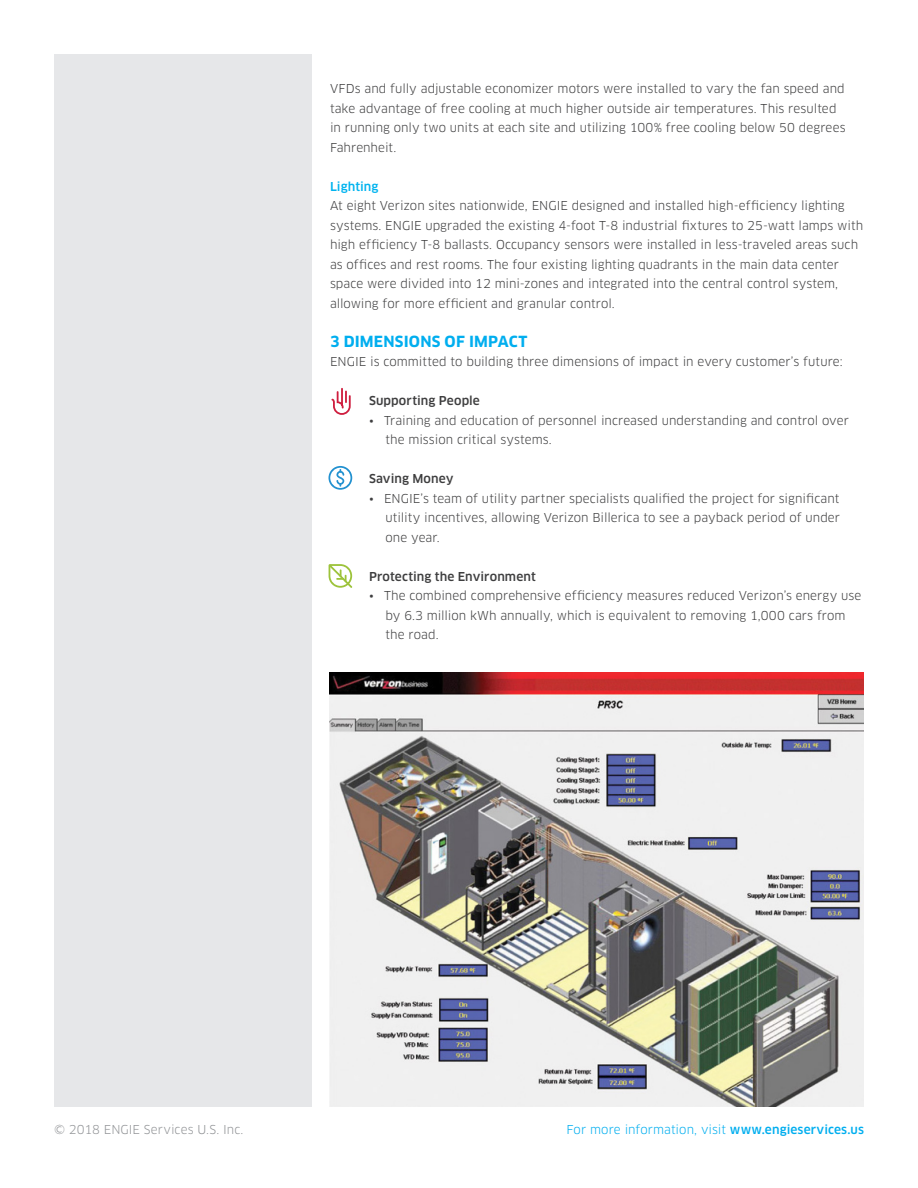
<style>
.page{position:relative;width:918px;height:1188px;background:#fff}
.page>*{position:absolute;margin:0;border:0;box-sizing:border-box;transform-origin:0 0}
.Body{font:700 15px "Clan OT";letter-spacing:.01em;color:#00aeef}
.Body-2{font:12px/19.5px "Clan OT";letter-spacing:.005em;color:#3e3e3f}
.Body-3{font:500 12px "Clan OT";letter-spacing:.01em;color:#3e3e3f}
.Footer_Copyright{font:12px "Clan OT";color:#00aeef}
.Footer_Copyright-2{font:12px "Clan OT";letter-spacing:.005em;color:#939598}
.t1{font:500 12px "Clan OT";letter-spacing:.005em;color:#00b3ef}
.s1{font-weight:500}
</style>
<div class="page">
<div style="left:54px;top:54px;width:258px;height:1053px;background:#e6e7e9"></div>
<svg style="left:328px;top:466px;width:24px;height:24px"></svg>
<svg style="left:329px;top:564px;width:23px;height:24px"></svg>
<svg style="left:331px;top:388px;width:20px;height:27px"></svg>
<img style="left:330px;top:672px;width:534px;height:435px">
<p class="Body-2" style="left:330px;top:79px;width:517px">VFDs and fully adjustable economizer motors were installed to vary the fan speed and take advantage of free cooling at much higher outside air temperatures. This resulted in running only two units at each site and utilizing 100% free cooling below 50 degrees Fahrenheit.</p>
<h3 class="t1" style="left:330px;top:179px;width:50px">Lighting</h3>
<p class="Body-2" style="left:330px;top:196px;width:535px">At eight Verizon sites nationwide, ENGIE designed and installed high-efficiency lighting systems. ENGIE upgraded the existing 4-foot T-8 industrial fixtures to 25-watt lamps with high efficiency T-8 ballasts. Occupancy sensors were installed in less-traveled areas such as offices and rest rooms. The four existing lighting quadrants in the main data center space were divided into 12 mini-zones and integrated into the central control system, allowing for more efficient and granular control.</p>
<p class="Body" style="left:330px;top:332px;width:199px">3 DIMENSIONS OF IMPACT</p>
<p class="Body-2" style="left:330px;top:352px;width:514px">ENGIE is committed to building three dimensions of impact in every customer’s future:</p>
<p class="Body-3" style="left:369px;top:394px;width:112px">Supporting People</p>
<p class="Body-2" style="left:386px;top:410px;width:465px;text-indent:-16px">• Training and education of personnel increased understanding and control over the mission critical systems.</p>
<p class="Body-3" style="left:369px;top:472px;width:86px">Saving Money</p>
<p class="Body-2" style="left:386px;top:488px;width:456px;text-align:justify;text-indent:-16px">• ENGIE’s team of utility partner specialists qualified the project for significant utility incentives, allowing Verizon Billerica to see a payback period of under one year.</p>
<p class="Body-3" style="left:369px;top:569px;width:168px">Protecting the Environment</p>
<p class="Body-2" style="left:386px;top:586px;width:477px;text-indent:-16px">• The combined comprehensive efficiency measures reduced Verizon’s energy use by 6.3 million kWh annually, which is equivalent to removing 1,000 cars from the road.</p>
<p class="Footer_Copyright-2" style="left:54px;top:1122px;width:191px">© 2018 ENGIE Services U.S. Inc.</p>
<p class="Footer_Copyright" style="left:566px;top:1122px;width:299px">For more information, visit <span class="s1">www.engieservices.us</span></p>
</div>
